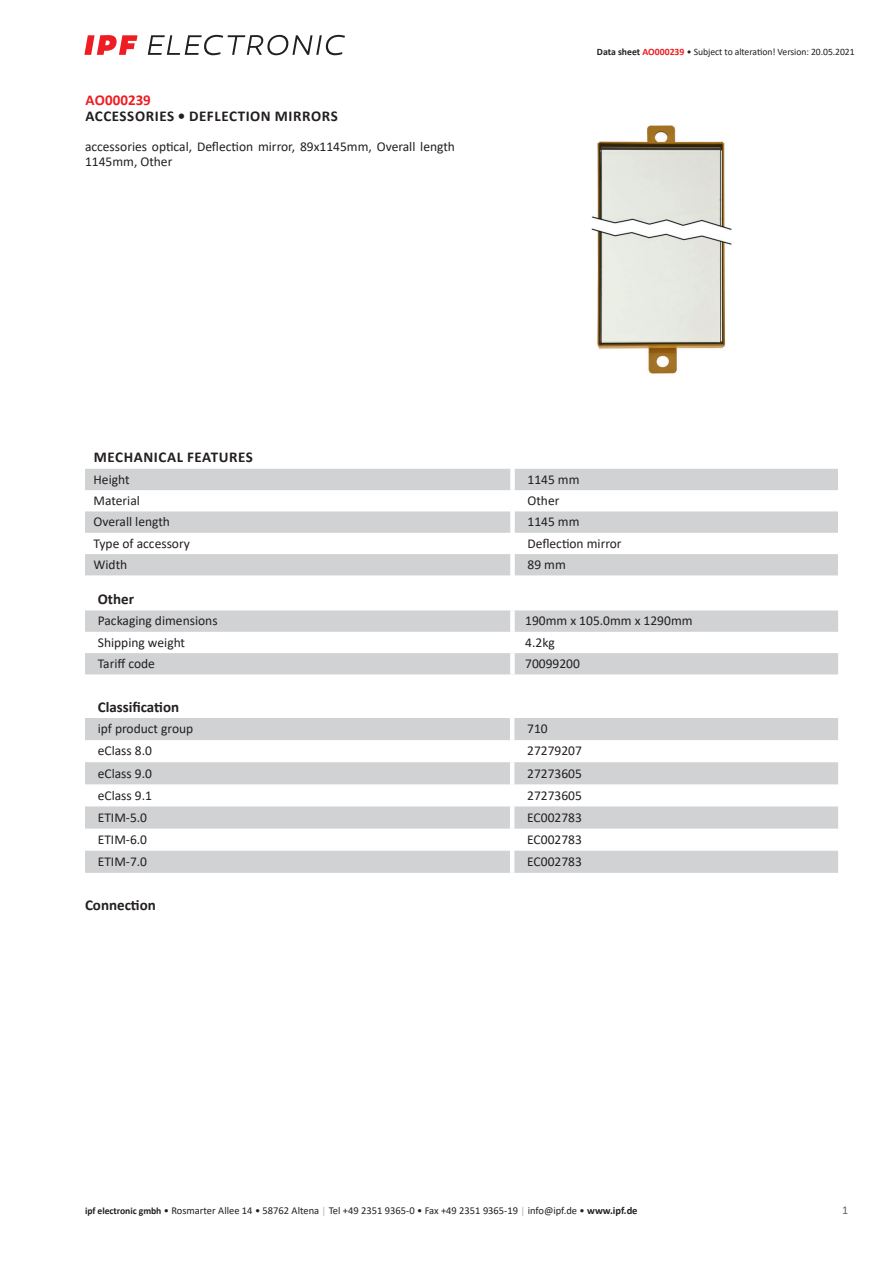
<style>
.page{position:relative;width:893px;height:1263px;background:#fff}
.page>*{position:absolute;margin:0;border:0;box-sizing:border-box;transform-origin:0 0}
.t1{font:700 15px "Calibri";letter-spacing:.04em;color:#231f20}
.t2{font:700 15px "Calibri";color:#231f20}
.t3{font:700 15px "Calibri";color:#ee1d23}
.t4{font:13.5px/15px "Calibri";color:#231f20}
.t5{font:12px "Calibri";color:#636366}
.t6{font:10.5px "Calibri";color:#231f20}
.t7{font:9.75px "Calibri";letter-spacing:-.005em;color:#231f20}
.s1{font-weight:700}
.s2{font-weight:700;color:#ee1d23}
.s3{font-weight:700;font-size:9.75px}
.s4{font-size:9.75px;color:#a8a9ad}
</style>
<div class="page">
<svg style="left:148px;top:35px;width:197px;height:20px"></svg>
<svg style="left:84px;top:35px;width:54px;height:20px"></svg>
<svg style="left:85px;top:469px;width:753px;height:106px;fill:#d1d2d4"></svg>
<svg style="left:85px;top:610px;width:753px;height:64px;fill:#d1d2d4"></svg>
<div style="left:510px;top:610px;width:5px;height:22px;background:#fff"></div>
<div style="left:510px;top:632px;width:5px;height:21px;background:#fff"></div>
<div style="left:510px;top:653px;width:5px;height:21px;background:#fff"></div>
<svg style="left:85px;top:718px;width:753px;height:155px;fill:#d1d2d4"></svg>
<hr style="left:510px;top:718px;width:4px;height:22px;background:#fff">
<hr style="left:510px;top:740px;width:4px;height:22px;background:#fff">
<hr style="left:510px;top:762px;width:4px;height:22px;background:#fff">
<hr style="left:510px;top:784px;width:4px;height:22px;background:#fff">
<hr style="left:510px;top:806px;width:4px;height:22px;background:#fff">
<hr style="left:510px;top:828px;width:4px;height:23px;background:#fff">
<hr style="left:510px;top:851px;width:4px;height:22px;background:#fff">
<img style="left:591px;top:125px;width:141px;height:248px">
<p class="t3" style="left:85px;top:89px;width:67px">AO000239</p>
<p class="t1" style="left:85px;top:106px;width:254px">ACCESSORIES • DEFLECTION MIRRORS</p>
<p class="t4" style="left:85px;top:139px;width:371px">accessories optical, Deflection mirror, 89x1145mm, Overall length<br>1145mm, Other</p>
<p class="t7" style="left:597px;top:45px;width:259px"><span class="s1">Data sheet</span> <span class="s2">AO000239</span> • Subject to alteration! Version: 20.05.2021</p>
<p class="t1" style="left:94px;top:447px;width:161px">MECHANICAL FEATURES</p>
<p class="t4" style="left:94px;top:471px;width:38px">Height</p>
<p class="t4" style="left:527px;top:471px;width:54px">1145 mm</p>
<p class="t4" style="left:94px;top:493px;width:48px">Material</p>
<p class="t4" style="left:527px;top:493px;width:33px">Other</p>
<p class="t4" style="left:94px;top:514px;width:78px">Overall length</p>
<p class="t4" style="left:527px;top:514px;width:54px">1145 mm</p>
<p class="t4" style="left:94px;top:535px;width:98px">Type of accessory</p>
<p class="t4" style="left:527px;top:535px;width:96px">Deflection mirror</p>
<p class="t4" style="left:94px;top:557px;width:35px">Width</p>
<p class="t4" style="left:527px;top:557px;width:40px">89 mm</p>
<p class="t1" style="left:98px;top:588px;width:38px">Other</p>
<p class="t4" style="left:98px;top:613px;width:121px">Packaging dimensions</p>
<p class="t4" style="left:525px;top:613px;width:169px">190mm x 105.0mm x 1290mm</p>
<p class="t4" style="left:98px;top:634px;width:89px">Shipping weight</p>
<p class="t4" style="left:525px;top:634px;width:31px">4.2kg</p>
<p class="t4" style="left:98px;top:656px;width:59px">Tariff code</p>
<p class="t4" style="left:525px;top:656px;width:56px">70099200</p>
<p class="t2" style="left:98px;top:696px;width:83px">Classification</p>
<p class="t4" style="left:98px;top:721px;width:97px">ipf product group</p>
<p class="t4" style="left:527px;top:721px;width:22px">710</p>
<p class="t4" style="left:98px;top:743px;width:56px">eClass 8.0</p>
<p class="t4" style="left:527px;top:743px;width:56px">27279207</p>
<p class="t4" style="left:98px;top:765px;width:56px">eClass 9.0</p>
<p class="t4" style="left:527px;top:765px;width:56px">27273605</p>
<p class="t4" style="left:98px;top:787px;width:56px">eClass 9.1</p>
<p class="t4" style="left:527px;top:787px;width:56px">27273605</p>
<p class="t4" style="left:98px;top:809px;width:51px">ETIM-5.0</p>
<p class="t4" style="left:527px;top:809px;width:56px">EC002783</p>
<p class="t4" style="left:98px;top:831px;width:51px">ETIM-6.0</p>
<p class="t4" style="left:527px;top:831px;width:56px">EC002783</p>
<p class="t4" style="left:98px;top:854px;width:51px">ETIM-7.0</p>
<p class="t4" style="left:527px;top:854px;width:56px">EC002783</p>
<p class="t2" style="left:85px;top:894px;width:72px">Connection</p>
<p class="t6" style="left:85px;top:1203px;width:554px"><span class="s3">ipf electronic gmbh</span> • Rosmarter Allee 14 • 58762 Altena <span class="s4">│</span> Tel +49 2351 9365-0 • Fax +49 2351 9365-19 <span class="s4">│</span> info@ipf.de • <span class="s1">www.ipf.de</span></p>
<p class="t5" style="left:842px;top:1201px;width:8px">1</p>
</div>
